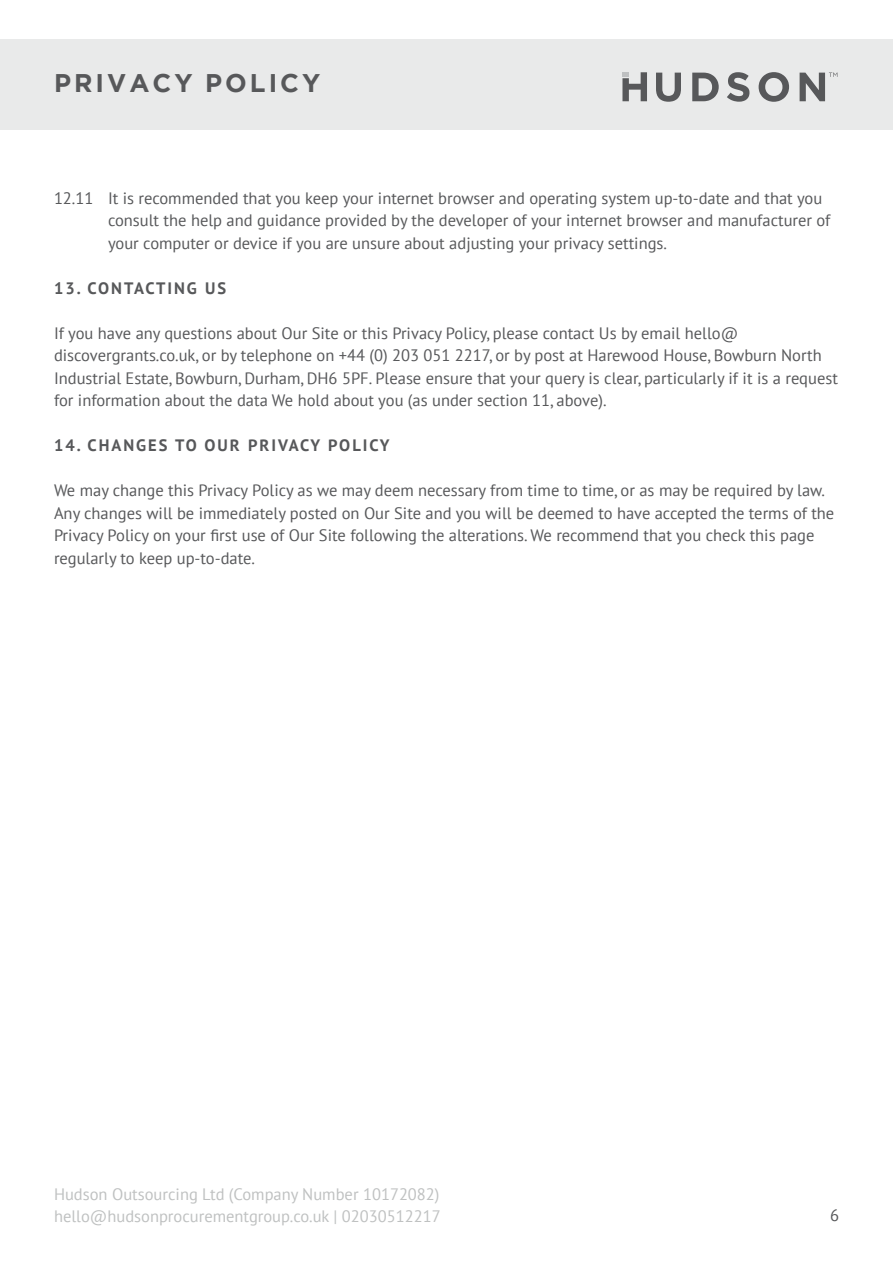
<style>
.page{position:relative;width:893px;height:1263px;background:#fff}
.page>*{position:absolute;margin:0;border:0;box-sizing:border-box;transform-origin:0 0}
.t1{font:700 25.5px "Gotham";letter-spacing:.12em;color:#57585a}
.t2{font:16.5px/22.5px "PT Sans";color:#57585a}
.t3{font:16.5px/22.5px "PT Sans";color:#bfc1c1}
.t4{font:700 16.5px "PT Sans";letter-spacing:.12em;color:#57585a}
</style>
<div class="page">
<div style="left:0;top:39px;width:893px;height:90px;background:#e9eaea"></div>
<svg style="left:656px;top:73px;width:25px;height:29px"></svg>
<svg style="left:692px;top:73px;width:27px;height:28px"></svg>
<svg style="left:727px;top:72px;width:22px;height:30px"></svg>
<svg style="left:759px;top:72px;width:30px;height:30px"></svg>
<svg style="left:622px;top:72px;width:25px;height:29px"></svg>
<svg style="left:800px;top:73px;width:37px;height:28px"></svg>
<h1 class="t1" style="left:54px;top:67px;width:268px">PRIVACY POLICY</h1>
<p class="t2" style="left:54px;top:186px;width:770px">12.11 It is recommended that you keep your internet browser and operating system up-to-date and that you</p>
<p class="t2" style="left:108px;top:209px;width:724px">consult the help and guidance provided by the developer of your internet browser and manufacturer of</p>
<p class="t2" style="left:108px;top:231px;width:561px">your computer or device if you are unsure about adjusting your privacy settings.</p>
<p class="t4" style="left:54px;top:277px;width:174px">13. CONTACTING US</p>
<p class="t2" style="left:54px;top:321px;width:785px">If you have any questions about Our Site or this Privacy Policy, please contact Us by email hello@ discovergrants.co.uk, or by telephone on +44 (0) 203 051 2217, or by post at Harewood House, Bowburn North Industrial Estate, Bowburn, Durham, DH6 5PF. Please ensure that your query is clear, particularly if it is a request for information about the data We hold about you (as under section 11, above).</p>
<p class="t4" style="left:54px;top:434px;width:337px">14. CHANGES TO OUR PRIVACY POLICY</p>
<p class="t2" style="left:54px;top:479px;width:782px">We may change this Privacy Policy as we may deem necessary from time to time, or as may be required by law.<br>Any changes will be immediately posted on Our Site and you will be deemed to have accepted the terms of the Privacy Policy on your first use of Our Site following the alterations. We recommend that you check this page regularly to keep up-to-date.</p>
<p class="t3" style="left:54px;top:1182px;width:388px">Hudson Outsourcing Ltd (Company Number 10172082) hello@hudsonprocurementgroup.co.uk | 02030512217</p>
<p class="t2" style="left:830px;top:1204px;width:10px">6</p>
</div>
